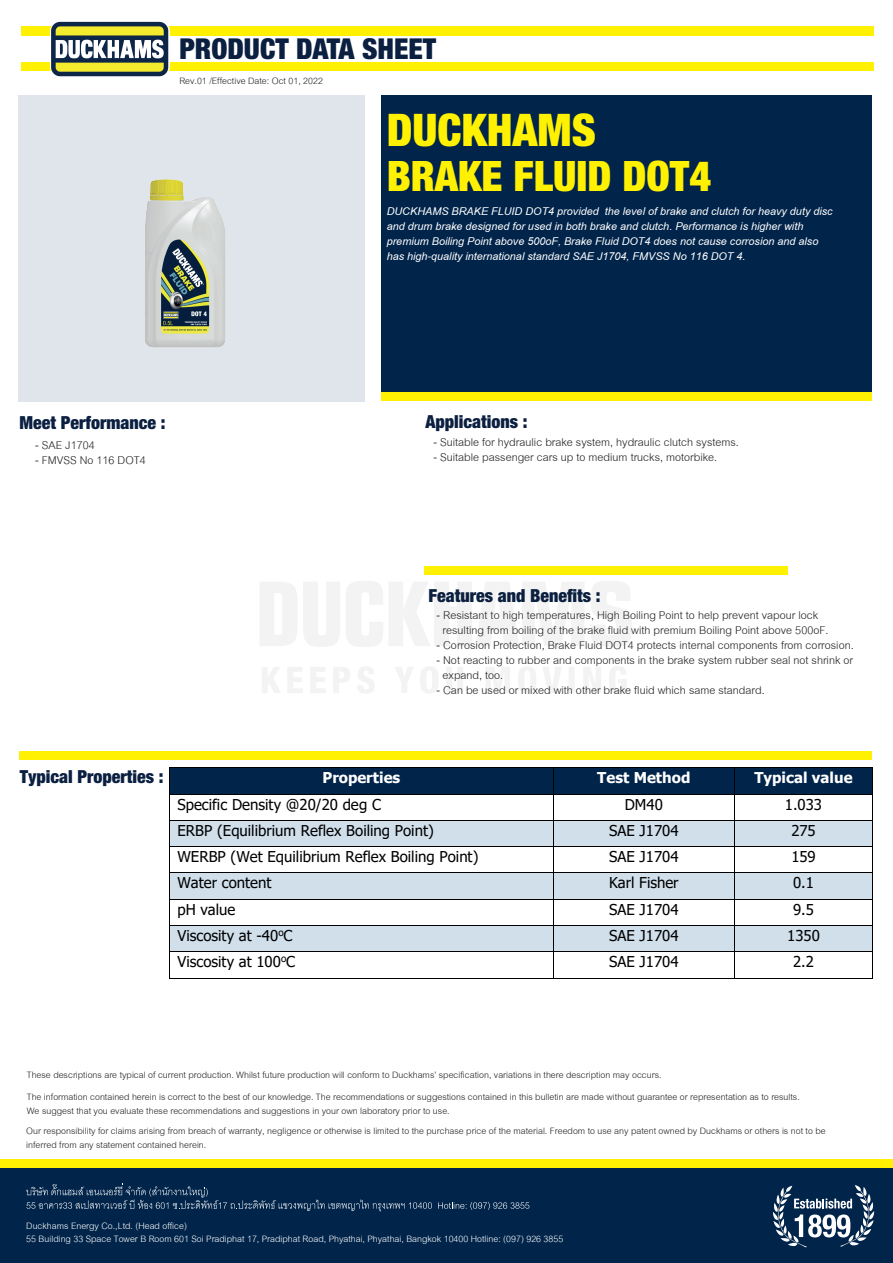
<style>
.page{position:relative;width:893px;height:1263px;background:#fff}
.page>*{position:absolute;margin:0;border:0;box-sizing:border-box;transform-origin:0 0}
.t1{font:900 condensed 45px "Helvetica Neue";color:#fff101}
.t2{font:900 condensed 42px "Helvetica Neue";color:#fff101}
.t3{font:900 condensed 28.8px "Helvetica Neue";color:#0b2041}
.t4{font:900 condensed 18px "Helvetica Neue";color:#0b2041}
.t5{font:16.5px/15px "Cordia New";color:#231f20}
.t6{font:italic 700 16.5px/15px "Cordia New";color:#fff}
.t7{font:15px "Tahoma";color:#000001}
.t8{font:700 15px "Tahoma";color:#fff}
.t9{font:13.5px/22.2px "Cordia New";color:#231f20}
.t10{font:13.5px/13.5px "Cordia New";color:#fff}
</style>
<div class="page">
<div style="left:0;top:1163px;width:893px;height:100px;background:#00244a"></div>
<div style="left:381px;top:95px;width:491px;height:297px;background:#00244a"></div>
<div style="left:21px;top:26px;width:852px;height:10px;background:#fff101"></div>
<div style="left:21px;top:62px;width:852px;height:9px;background:#fff101"></div>
<img style="left:50px;top:21px;width:120px;height:56px">
<div style="left:18px;top:95px;width:346px;height:306px;background:#dfe5ea"></div>
<div style="left:19px;top:751px;width:853px;height:8px;background:#fff101"></div>
<div style="left:424px;top:566px;width:364px;height:9px;background:#fff101"></div>
<div style="left:381px;top:392px;width:491px;height:9px;background:#fff101"></div>
<svg style="left:773px;top:1185px;width:101px;height:62px"></svg>
<div style="left:0;top:1159px;width:893px;height:8px;background:#fff101"></div>
<svg style="left:26px;top:1183px;width:406px;height:28px"></svg>
<svg style="left:438px;top:1202px;width:91px;height:8px"></svg>
<svg style="left:260px;top:582px;width:80px;height:65px"></svg>
<svg style="left:346px;top:581px;width:238px;height:66px"></svg>
<svg style="left:591px;top:581px;width:40px;height:66px"></svg>
<svg style="left:262px;top:667px;width:18px;height:26px"></svg>
<svg style="left:288px;top:667px;width:15px;height:26px"></svg>
<svg style="left:311px;top:667px;width:14px;height:26px"></svg>
<svg style="left:333px;top:667px;width:17px;height:26px"></svg>
<svg style="left:358px;top:667px;width:16px;height:26px"></svg>
<svg style="left:395px;top:667px;width:18px;height:26px"></svg>
<svg style="left:420px;top:667px;width:18px;height:26px"></svg>
<svg style="left:446px;top:667px;width:17px;height:26px"></svg>
<svg style="left:486px;top:667px;width:24px;height:26px"></svg>
<svg style="left:518px;top:667px;width:18px;height:26px"></svg>
<svg style="left:543px;top:667px;width:18px;height:26px"></svg>
<div style="left:568px;top:667px;width:7px;height:26px;background:#f4f3f4"></div>
<svg style="left:584px;top:667px;width:17px;height:26px"></svg>
<svg style="left:609px;top:667px;width:17px;height:26px"></svg>
<img style="left:145px;top:179px;width:80px;height:169px">
<div style="left:170px;top:768px;width:383px;height:26px;background:#00244a"></div>
<div style="left:553px;top:768px;width:181px;height:26px;background:#00244a"></div>
<div style="left:735px;top:768px;width:137px;height:26px;background:#00244a"></div>
<hr style="left:170px;top:768px;width:383px;height:1px;background:#000001">
<hr style="left:554px;top:768px;width:180px;height:1px;background:#000001">
<hr style="left:735px;top:768px;width:137px;height:1px;background:#000001">
<hr style="left:170px;top:794px;width:383px;height:1px;background:#000001">
<hr style="left:554px;top:794px;width:180px;height:1px;background:#000001">
<hr style="left:735px;top:794px;width:137px;height:1px;background:#000001">
<div style="left:170px;top:821px;width:383px;height:25px;background:#d0dfea"></div>
<div style="left:553px;top:821px;width:181px;height:25px;background:#d0dfea"></div>
<div style="left:735px;top:821px;width:137px;height:25px;background:#d0dfea"></div>
<hr style="left:170px;top:820px;width:383px;height:1px;background:#000001">
<hr style="left:554px;top:820px;width:180px;height:1px;background:#000001">
<hr style="left:735px;top:820px;width:137px;height:1px;background:#000001">
<hr style="left:170px;top:846px;width:383px;height:1px;background:#000001">
<hr style="left:554px;top:846px;width:180px;height:1px;background:#000001">
<hr style="left:735px;top:846px;width:137px;height:1px;background:#000001">
<div style="left:170px;top:873px;width:383px;height:26px;background:#d0dfea"></div>
<div style="left:553px;top:873px;width:181px;height:26px;background:#d0dfea"></div>
<div style="left:735px;top:873px;width:137px;height:26px;background:#d0dfea"></div>
<hr style="left:170px;top:872px;width:383px;height:1px;background:#000001">
<hr style="left:554px;top:872px;width:180px;height:1px;background:#000001">
<hr style="left:735px;top:872px;width:137px;height:1px;background:#000001">
<hr style="left:170px;top:899px;width:383px;height:1px;background:#000001">
<hr style="left:554px;top:899px;width:180px;height:1px;background:#000001">
<hr style="left:735px;top:899px;width:137px;height:1px;background:#000001">
<div style="left:170px;top:926px;width:383px;height:25px;background:#d0dfea"></div>
<div style="left:554px;top:926px;width:180px;height:25px;background:#d0dfea"></div>
<div style="left:735px;top:926px;width:137px;height:25px;background:#d0dfea"></div>
<hr style="left:170px;top:925px;width:383px;height:1px;background:#000001">
<hr style="left:554px;top:925px;width:180px;height:1px;background:#000001">
<hr style="left:735px;top:925px;width:137px;height:1px;background:#000001">
<hr style="left:170px;top:951px;width:383px;height:1px;background:#000001">
<hr style="left:554px;top:951px;width:180px;height:1px;background:#000001">
<hr style="left:735px;top:951px;width:137px;height:1px;background:#000001">
<svg style="left:169px;top:768px;width:1px;height:211px"></svg>
<hr style="left:170px;top:978px;width:383px;height:1px;background:#000001">
<svg style="left:553px;top:768px;width:1px;height:211px"></svg>
<hr style="left:554px;top:978px;width:180px;height:1px;background:#000001">
<svg style="left:734px;top:768px;width:1px;height:211px"></svg>
<hr style="left:735px;top:978px;width:137px;height:1px;background:#000001">
<svg style="left:872px;top:768px;width:1px;height:211px"></svg>
<h3 class="t3" style="left:179px;top:25px;width:258px">PRODUCT DATA SHEET</h3>
<p class="t9" style="left:179px;top:70px;width:145px">Rev.01 /Effective Date: Oct 01, 2022</p>
<h1 class="t1" style="left:387px;top:93px;width:211px">DUCKHAMS</h1>
<h2 class="t2" style="left:387px;top:142px;width:326px">BRAKE FLUID DOT4</h2>
<p class="t6" style="left:387px;top:204px;width:447px">DUCKHAMS BRAKE FLUID DOT4 provided the level of brake and clutch for heavy duty disc and drum brake designed for used in both brake and clutch. Performance is higher with premium Boiling Point above 500oF, Brake Fluid DOT4 does not cause corrosion and also has high-quality international standard SAE J1704, FMVSS No 116 DOT 4.</p>
<h3 class="t4" style="left:19px;top:408px;width:148px">Meet Performance :</h3>
<h3 class="t4" style="left:425px;top:407px;width:104px">Applications :</h3>
<p class="t5" style="left:35px;top:438px;width:61px">- SAE J1704</p>
<p class="t5" style="left:35px;top:453px;width:112px">- FMVSS No 116 DOT4</p>
<p class="t5" style="left:434px;top:435px;width:307px">- Suitable for hydraulic brake system, hydraulic clutch systems.</p>
<p class="t5" style="left:434px;top:450px;width:285px">- Suitable passenger cars up to medium trucks, motorbike.</p>
<h3 class="t4" style="left:428px;top:581px;width:174px">Features and Benefits :</h3>
<p class="t5" style="left:443px;top:608px;width:387px;text-indent:-6px">- Resistant to high temperatures, High Boiling Point to help prevent vapour lock resulting from boiling of the brake fluid with premium Boiling Point above 500oF.</p>
<p class="t5" style="left:437px;top:638px;width:419px">- Corrosion Protection, Brake Fluid DOT4 protects internal components from corrosion.</p>
<p class="t5" style="left:443px;top:653px;width:412px;text-indent:-6px">- Not reacting to rubber and components in the brake system rubber seal not shrink or expand, too.</p>
<p class="t5" style="left:437px;top:683px;width:330px">- Can be used or mixed with other brake fluid which same standard.</p>
<h3 class="t4" style="left:20px;top:762px;width:145px">Typical Properties :</h3>
<p class="t8" style="left:322px;top:767px;width:79px">Properties</p>
<p class="t8" style="left:597px;top:767px;width:95px">Test Method</p>
<p class="t8" style="left:754px;top:767px;width:100px">Typical value</p>
<p class="t7" style="left:177px;top:794px;width:205px">Specific Density @20/20 deg C</p>
<p class="t7" style="left:625px;top:794px;width:40px">DM40</p>
<p class="t7" style="left:785px;top:794px;width:39px">1.033</p>
<p class="t7" style="left:177px;top:820px;width:258px">ERBP (Equilibrium Reflex Boiling Point)</p>
<p class="t7" style="left:609px;top:820px;width:71px">SAE J1704</p>
<p class="t7" style="left:791px;top:820px;width:26px">275</p>
<p class="t7" style="left:177px;top:847px;width:303px">WERBP (Wet Equilibrium Reflex Boiling Point)</p>
<p class="t7" style="left:609px;top:847px;width:71px">SAE J1704</p>
<p class="t7" style="left:791px;top:847px;width:26px">159</p>
<p class="t7" style="left:177px;top:873px;width:95px">Water content</p>
<p class="t7" style="left:609px;top:873px;width:71px">Karl Fisher</p>
<p class="t7" style="left:793px;top:873px;width:22px">0.1</p>
<p class="t7" style="left:177px;top:899px;width:59px">pH value</p>
<p class="t7" style="left:609px;top:899px;width:71px">SAE J1704</p>
<p class="t7" style="left:793px;top:899px;width:22px">9.5</p>
<p class="t7" style="left:177px;top:925px;width:117px">Viscosity at -40<sup>o</sup>C</p>
<p class="t7" style="left:609px;top:925px;width:71px">SAE J1704</p>
<p class="t7" style="left:787px;top:925px;width:34px">1350</p>
<p class="t7" style="left:177px;top:952px;width:119px">Viscosity at 100<sup>o</sup>C</p>
<p class="t7" style="left:609px;top:952px;width:71px">SAE J1704</p>
<p class="t7" style="left:793px;top:952px;width:22px">2.2</p>
<p class="t9" style="left:27px;top:1064px;width:775px">These descriptions are typical of current production. Whilst future production will conform to Duckhams’ specification, variations in there description may occurs.<br>The information contained herein is correct to the best of our knowledge. The recommendations or suggestions contained in this bulletin are made without guarantee or representation as to results.</p>
<p class="t9" style="left:26px;top:1101px;width:801px;line-height:20.2px">We suggest that you evaluate these recommendations and suggestions in your own laboratory prior to use.<br>Our responsibility for claims arising from breach of warranty, negligence or otherwise is limited to the purchase price of the material. Freedom to use any patent owned by Duckhams or others is not to be</p>
<p class="t9" style="left:26px;top:1134px;width:182px">inferred from any statement contained herein.</p>
<p class="t10" style="left:26px;top:1219px;width:538px">Duckhams Energy Co.,Ltd. (Head office)<br>55 Building 33 Space Tower B Room 601 Soi Pradiphat 17, Pradiphat Road, Phyathai, Phyathai, Bangkok 10400 Hotline: (097) 926 3855</p>
</div>
